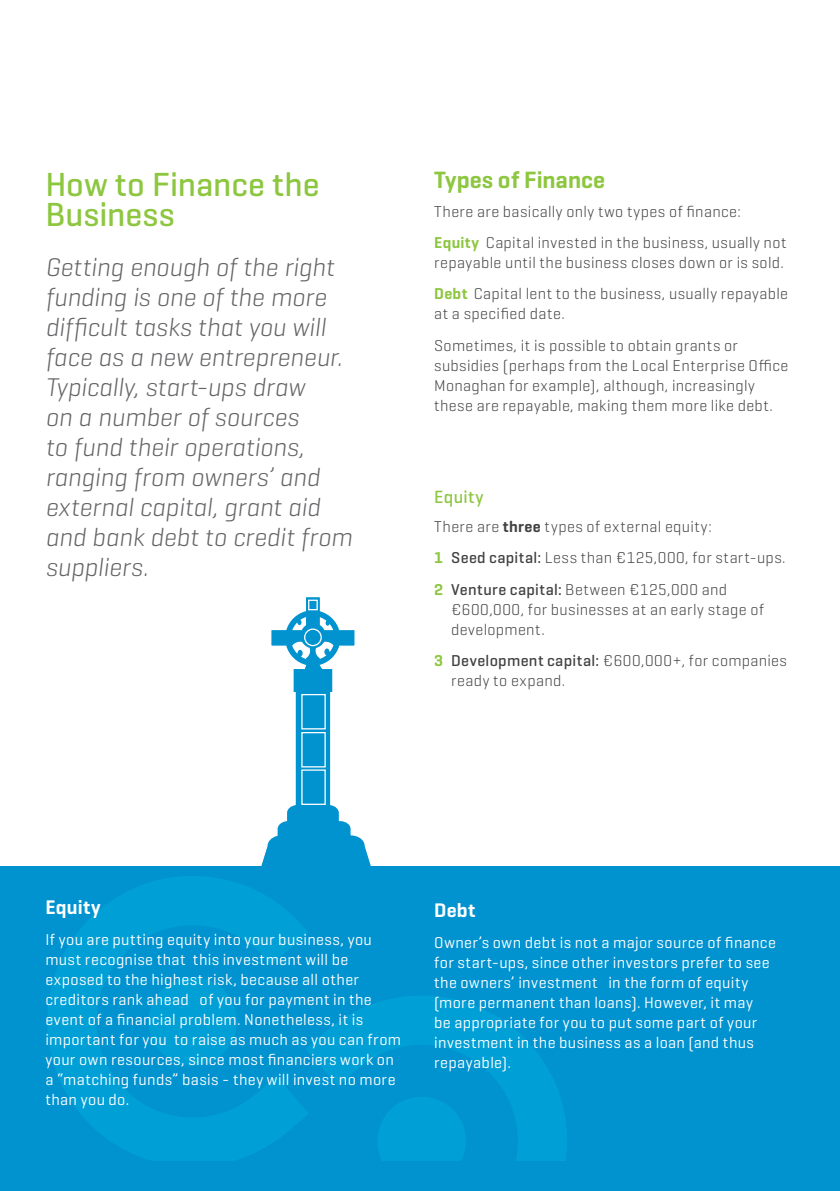
<style>
.page{position:relative;width:840px;height:1191px;background:#fff}
.page>*{position:absolute;margin:0;border:0;box-sizing:border-box;transform-origin:0 0}
.t1{font:500 34px/30px "Geogrotesque";color:#8dc63f}
.t2{font:italic 300 26px/30px "Geogrotesque";letter-spacing:-.005em;color:#636466}
.t3{font:600 24px "Geogrotesque";color:#8dc63f}
.t4{font:600 20px "Geogrotesque";letter-spacing:.015em;color:#fff}
.t5{font:500 18px "Geogrotesque";letter-spacing:.025em;color:#8dc63f}
.t6{font:16px/20px "Geogrotesque";letter-spacing:.025em;color:#fff}
.t7{font:300 16px/31.4px "Geogrotesque";letter-spacing:.025em;color:#414042}
.s1{font-weight:600;color:#8dc63f}
.s2{font-weight:600}
.s3{font-weight:500}
</style>
<div class="page">
<svg style="left:263px;top:597px;width:108px;height:269px"></svg>
<div style="left:301px;top:694px;width:24px;height:35px;background:#0093d0;border:1px solid #fff"></div>
<div style="left:301px;top:732px;width:24px;height:35px;background:#0093d0;border:1px solid #fff"></div>
<div style="left:301px;top:769px;width:24px;height:36px;background:#0093d0"></div>
<div style="left:308px;top:599px;width:9px;height:11px;background:#0093d0;border:1px solid #fff"></div>
<div style="left:304px;top:629px;width:17px;height:16px;background:#0093d0;border-radius:50%"></div>
<div style="left:304px;top:628px;width:17px;height:18px;border:1px solid #fff;border-radius:50%"></div>
<div style="left:0;top:866px;width:839px;height:302px;background:#0093d0"></div>
<svg style="left:48px;top:859px;width:260px;height:302px"></svg>
<svg style="left:305px;top:978px;width:262px;height:183px"></svg>
<div style="left:0;top:1161px;width:839px;height:30px;background:#0093d0"></div>
<h1 class="t1" style="left:45px;top:168px;width:275px">How to Finance the<br>Business</h1>
<p class="t2" style="left:45px;top:251px;width:308px">Getting enough of the right funding is one of the more difficult tasks that you will face as a new entrepreneur.<br>Typically, start-ups draw<br>on a number of sources<br>to fund their operations, ranging from owners’ and external capital, grant aid and bank debt to credit from suppliers.</p>
<h3 class="t3" style="left:434px;top:165px;width:172px">Types of Finance</h3>
<p class="t7" style="left:434px;top:195px;width:353px">There are basically only two types of finance:<br><span class="s1">Equity</span> Capital invested in the business, usually not</p>
<p class="t7" style="left:434px;top:246px;width:355px">repayable until the business closes down or is sold.<br><span class="s1">Debt</span> Capital lent to the business, usually repayable</p>
<p class="t7" style="left:434px;top:298px;width:305px">at a specified date.<br>Sometimes, it is possible to obtain grants or</p>
<p class="t7" style="left:434px;top:355px;width:355px;line-height:20px">subsidies (perhaps from the Local Enterprise Office<br>Monaghan for example), although, increasingly these are repayable, making them more like debt.</p>
<p class="t5" style="left:434px;top:486px;width:51px">Equity</p>
<p class="t7" style="left:434px;top:510px;width:353px">There are <span class="s2">three</span> types of external equity:<br><span class="s1">1</span> <span class="s3">Seed capital:</span> Less than €125,000, for start-ups.<br><span class="s1">2</span> <span class="s3">Venture capital:</span> Between €125,000 and</p>
<p class="t7" style="left:451px;top:598px;width:314px;line-height:20px">€600,000, for businesses at an early stage of development.</p>
<p class="t7" style="left:451px;top:650px;width:337px;line-height:20px;text-indent:-17px"><span class="s1">3</span> <span class="s3">Development capital:</span> €600,000+, for companies ready to expand.</p>
<p class="t4" style="left:45px;top:894px;width:57px">Equity</p>
<p class="t6" style="left:45px;top:929px;width:357px">If you are putting equity into your business, you must recognise that this investment will be exposed to the highest risk, because all other creditors rank ahead of you for payment in the event of a financial problem. Nonetheless, it is important for you to raise as much as you can from your own resources, since most financiers work on a “matching funds” basis - they will invest no more than you do.</p>
<p class="t4" style="left:434px;top:897px;width:43px">Debt</p>
<p class="t6" style="left:434px;top:932px;width:343px">Owner’s own debt is not a major source of finance for start-ups, since other investors prefer to see the owners’ investment in the form of equity (more permanent than loans). However, it may<br>be appropriate for you to put some part of your investment in the business as a loan (and thus repayable).</p>
</div>
